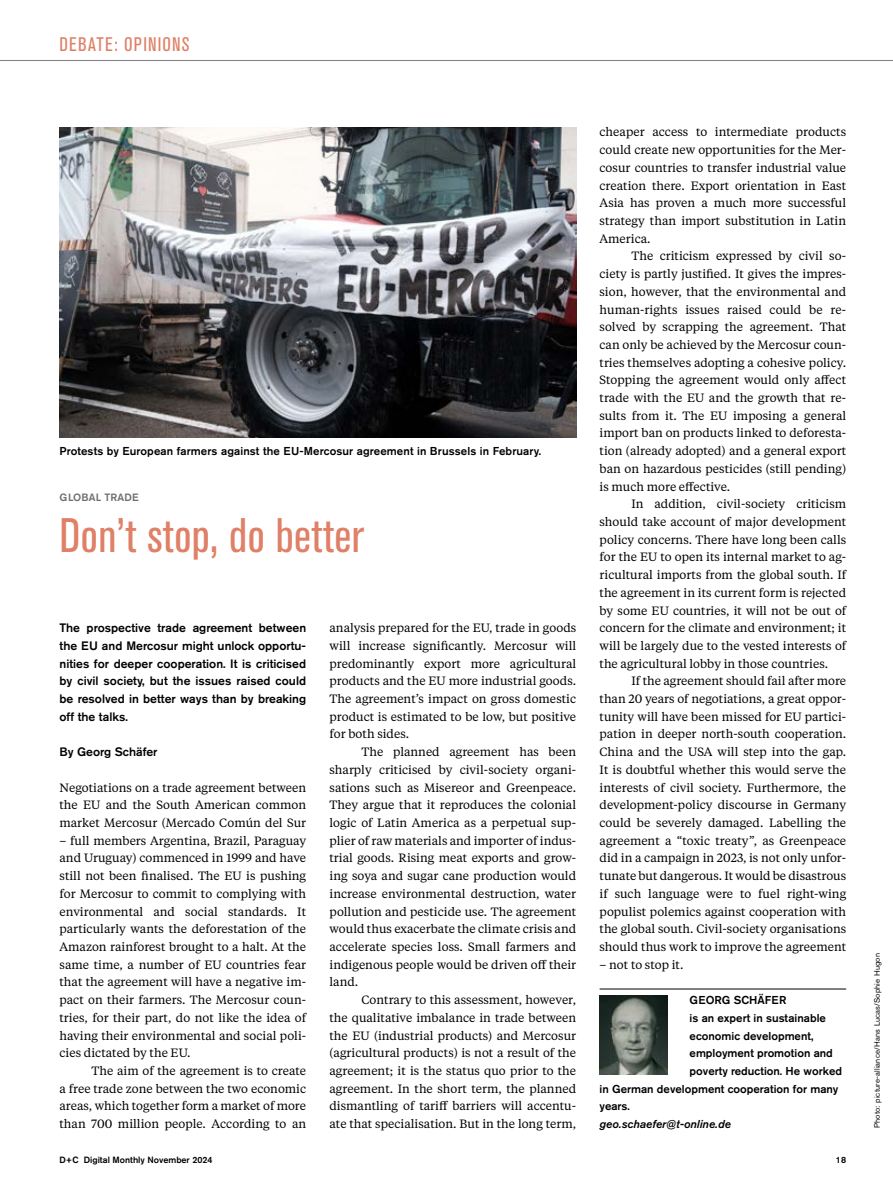
<style>
.page{position:relative;width:893px;height:1191px;background:#fff}
.page>*{position:absolute;margin:0;border:0;box-sizing:border-box;transform-origin:0 0}
.t1{font:condensed 48px "Akzidenz Grotesk BE";letter-spacing:.01em;color:#df8067}
.t2{font:condensed 19.5px "Akzidenz Grotesk BE";letter-spacing:.06em;color:#df8067}
.t3{font:500 12.15px/17.7px "Akzidenz Grotesk BE";color:#000;text-align:justify}
.t4{font:12px/17.7px "Tiempos Text";color:#000;text-align:justify}
.t5{font:500 11.4px "Akzidenz Grotesk BE";color:#000}
.t6{font:italic 500 11.4px "Akzidenz Grotesk BE";color:#000}
.t7{font:500 10.5px "Akzidenz Grotesk BE";letter-spacing:.015em;color:#6d6e71}
.t8{font:500 9px "Akzidenz Grotesk BE";color:#000}
.t9{font:7.8px "Akzidenz Grotesk BE";letter-spacing:.02em;color:#000}
</style>
<div class="page">
<hr style="left:0;top:60px;width:893px;height:1px;background:#808285">
<hr style="left:600px;top:988px;width:246px;height:1px;background:#000">
<img style="left:600px;top:995px;width:67px;height:79px">
<img style="left:60px;top:128px;width:516px;height:309px">
<h2 class="t2" style="left:60px;top:33px;width:132px">DEBATE: OPINIONS</h2>
<p class="t5" style="left:60px;top:444px;width:483px">Protests by European farmers against the EU-Mercosur agreement in Brussels in February.</p>
<p class="t7" style="left:60px;top:491px;width:81px">GLOBAL TRADE</p>
<h1 class="t1" style="left:60px;top:508px;width:306px">Don’t stop, do better</h1>
<p class="t3" style="left:60px;top:619px;width:248px">The prospective trade agreement between the EU and Mercosur might unlock opportu&shy;nities for deeper cooperation. It is criticised by civil society, but the issues raised could be resolved in better ways than by breaking off the talks.</p>
<p class="t3" style="left:60px;top:743px;width:100px">By Georg Schäfer</p>
<p class="t4" style="left:60px;top:778px;width:248px">Negotiations on a trade agreement between the EU and the South American common market Mercosur (Mercado Común del Sur</p>
<p class="t4" style="left:60px;top:831px;width:248px">– full members Argentina, Brazil, Paraguay and Uruguay) commenced in 1999 and have still not been finalised. The EU is pushing for Mercosur to commit to complying with environmental and social standards. It particularly wants the deforestation of the Amazon rainforest brought to a halt. At the same time, a number of EU countries fear that the agreement will have a negative im&shy;pact on their farmers. The Mercosur coun&shy;tries, for their part, do not like the idea of having their environmental and social poli&shy;cies dictated by the EU.</p>
<p class="t4" style="left:60px;top:1061px;width:248px;text-indent:32px">The aim of the agreement is to create a free trade zone between the two economic areas, which together form a market of more than 700 million people. According to an</p>
<p class="t4" style="left:330px;top:618px;width:248px">analysis prepared for the EU, trade in goods will increase significantly. Mercosur will predominantly export more agricultural products and the EU more industrial goods.<br>The agreement’s impact on gross domestic product is estimated to be low, but positive for both sides.</p>
<p class="t4" style="left:330px;top:742px;width:248px;text-indent:32px">The planned agreement has been sharply criticised by civil-society organi&shy;sations such as Misereor and Greenpeace.<br>They argue that it reproduces the colonial logic of Latin America as a perpetual sup&shy;plier of raw materials and importer of indus&shy;trial goods. Rising meat exports and grow&shy;ing soya and sugar cane production would increase environmental destruction, water pollution and pesticide use. The agreement would thus exacerbate the climate crisis and accelerate species loss. Small farmers and indigenous people would be driven off their land.</p>
<p class="t4" style="left:330px;top:990px;width:248px;text-indent:32px">Contrary to this assessment, however, the qualitative imbalance in trade between the EU (industrial products) and Mercosur (agricultural products) is not a result of the agreement; it is the status quo prior to the agreement. In the short term, the planned dismantling of tariff barriers will accentu&shy;ate that specialisation. But in the long term,</p>
<p class="t4" style="left:600px;top:123px;width:248px">cheaper access to intermediate products could create new opportunities for the Mer&shy;cosur countries to transfer industrial value creation there. Export orientation in East Asia has proven a much more successful strategy than import substitution in Latin America.</p>
<p class="t4" style="left:600px;top:247px;width:248px;text-indent:32px">The criticism expressed by civil so&shy;ciety is partly justified. It gives the impres&shy;sion, however, that the environmental and human-rights issues raised could be re&shy;solved by scrapping the agreement. That can only be achieved by the Mercosur coun&shy;tries themselves adopting a cohesive policy.<br>Stopping the agreement would only affect trade with the EU and the growth that re&shy;sults from it. The EU imposing a general import ban on products linked to deforesta&shy;tion (already adopted) and a general export ban on hazardous pesticides (still pending) is much more effective.</p>
<p class="t4" style="left:600px;top:494px;width:248px;text-indent:32px">In addition, civil-society criticism should take account of major development policy concerns. There have long been calls for the EU to open its internal market to ag&shy;ricultural imports from the global south. If the agreement in its current form is rejected by some EU countries, it will not be out of concern for the climate and environment; it will be largely due to the vested interests of the agricultural lobby in those countries.</p>
<p class="t4" style="left:600px;top:671px;width:248px;text-indent:32px">If the agreement should fail after more than 20 years of negotiations, a great oppor&shy;tunity will have been missed for EU partici&shy;pation in deeper north-south cooperation.<br>China and the USA will step into the gap.<br>It is doubtful whether this would serve the interests of civil society. Furthermore, the development-policy discourse in Germany could be severely damaged. Labelling the agreement a “toxic treaty”, as Greenpeace did in a campaign in 2023, is not only unfor&shy;tunate but dangerous. It would be disastrous if such language were to fuel right-wing populist polemics against cooperation with the global south. Civil-society organisations should thus work to improve the agreement</p>
<p class="t4" style="left:600px;top:955px;width:85px">– not to stop it.</p>
<p class="t5" style="left:690px;top:993px;width:98px">GEORG SCHÄFER</p>
<p class="t5" style="left:690px;top:1010px;width:138px">is an expert in sustainable</p>
<p class="t5" style="left:690px;top:1028px;width:125px">economic development,</p>
<p class="t5" style="left:690px;top:1046px;width:145px">employment promotion and</p>
<p class="t5" style="left:690px;top:1064px;width:154px">poverty reduction. He worked</p>
<p class="t5" style="left:600px;top:1081px;width:240px">in German development cooperation for many</p>
<p class="t5" style="left:600px;top:1099px;width:32px">years.</p>
<p class="t6" style="left:600px;top:1117px;width:133px">geo.schaefer@t-online.de</p>
<p class="t8" style="left:60px;top:1154px;width:155px">D+C Digital Monthly November 2024</p>
<p class="t8" style="left:836px;top:1154px;width:12px">18</p>
<p class="t9" style="left:872px;top:1128px;width:176px;rotate:-90deg">Photo: picture-alliance/Hans Lucas/Sophie Hugon</p>
</div>
